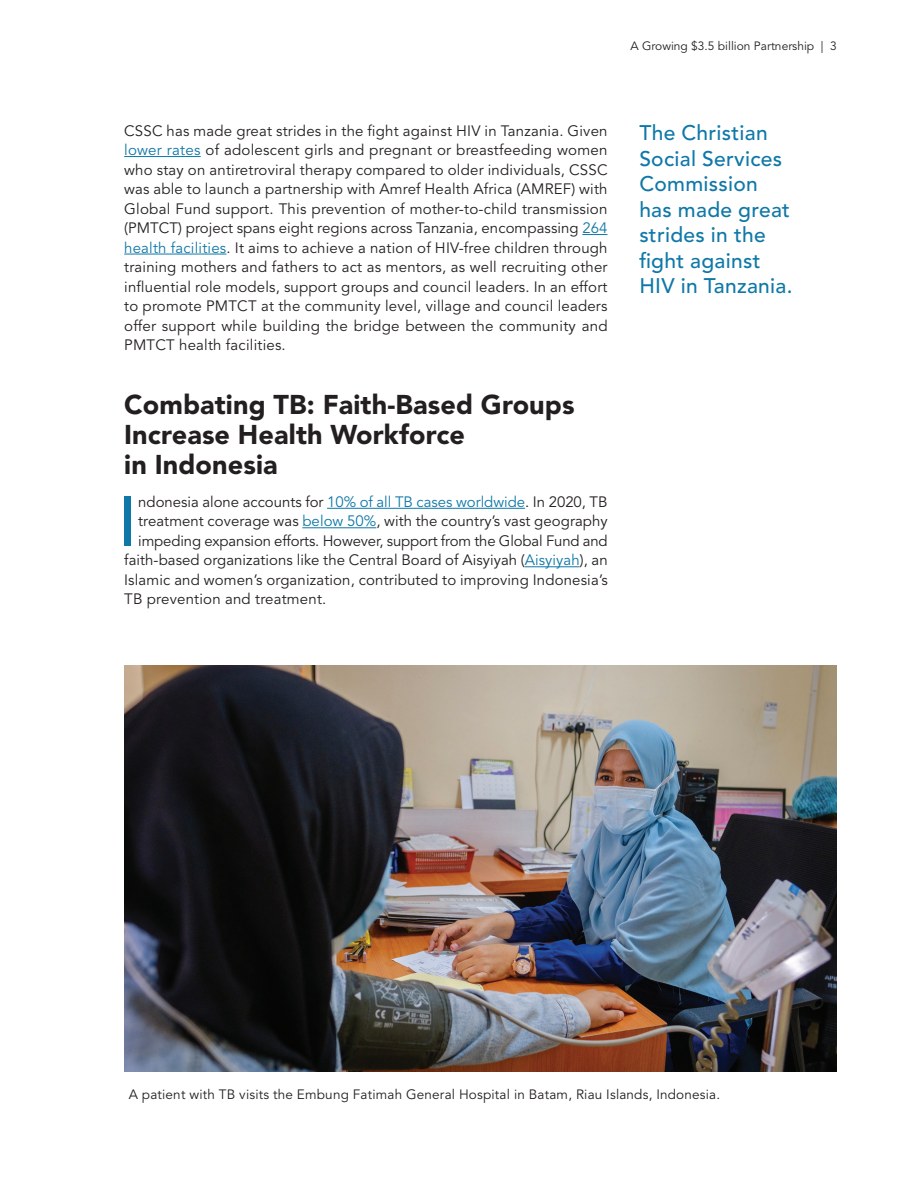
<style>
.page{position:relative;width:918px;height:1188px;background:#fff}
.page>*{position:absolute;margin:0;border:0;box-sizing:border-box;transform-origin:0 0}
.t1{font:500 70.05px "Avenir LT Std";color:#0f78a8}
.t2{font:900 27px/30px "Avenir LT Std";letter-spacing:.005em;color:#231f20}
.t3{font:500 21px/25.5px "Avenir LT Std";letter-spacing:.015em;color:#0f78a8}
.t4{font:15px/19.5px "Avenir LT Std";letter-spacing:.005em;color:#231f20;text-align:justify}
.t5{font:13.5px "Avenir LT Std";letter-spacing:.015em;color:#231f20}
.t6{font:12px "Avenir LT Std";color:#231f20}
.s1{color:#0f78a8}
</style>
<div class="page">
<hr style="left:124px;top:156px;width:77px;height:1px;background:#0f78a8">
<svg style="left:582px;top:234px;width:25px;height:1px"></svg>
<hr style="left:124px;top:254px;width:102px;height:1px;background:#0f78a8">
<hr style="left:327px;top:508px;width:198px;height:1px;background:#0f78a8">
<hr style="left:302px;top:527px;width:74px;height:1px;background:#0f78a8">
<hr style="left:525px;top:566px;width:55px;height:1px;background:#0f78a8">
<img style="left:124px;top:665px;width:713px;height:406px">
<p class="t6" style="left:631px;top:39px;width:208px">A Growing $3.5 billion Partnership | 3</p>
<p class="t4" style="left:124px;top:121px;width:485px">CSSC has made great strides in the fight against HIV in Tanzania. Given <span class="s1">lower rates</span> of adolescent girls and pregnant or breastfeeding women who stay on antiretroviral therapy compared to older individuals, CSSC was able to launch a partnership with Amref Health Africa (AMREF) with Global Fund support. This prevention of mother-to-child transmission (PMTCT) project spans eight regions across Tanzania, encompassing <span class="s1">264 health facilities</span>. It aims to achieve a nation of HIV-free children through training mothers and fathers to act as mentors, as well recruiting other influential role models, support groups and council leaders. In an effort to promote PMTCT at the community level, village and council leaders offer support while building the bridge between the community and PMTCT health facilities.</p>
<h2 class="t2" style="left:124px;top:389px;width:452px">Combating TB: Faith-Based Groups<br>Increase Health Workforce<br>in Indonesia</h2>
<h1 class="t1" style="left:118px;top:481px;width:21px">I</h1>
<p class="t4" style="left:138px;top:492px;width:471px">ndonesia alone accounts for <span class="s1">10% of all TB cases worldwide</span>. In 2020, TB</p>
<p class="t4" style="left:138px;top:512px;width:471px">treatment coverage was <span class="s1">below 50%</span>, with the country’s vast geography</p>
<p class="t4" style="left:138px;top:531px;width:471px">impeding expansion efforts. However, support from the Global Fund and</p>
<p class="t4" style="left:124px;top:551px;width:485px">faith-based organizations like the Central Board of Aisyiyah (<span class="s1">Aisyiyah</span>), an</p>
<p class="t4" style="left:124px;top:570px;width:485px">Islamic and women’s organization, contributed to improving Indonesia’s</p>
<p class="t4" style="left:124px;top:590px;width:204px">TB prevention and treatment.</p>
<h3 class="t3" style="left:639px;top:121px;width:155px">The Christian<br>Social Services<br>Commission has made great strides in the fight against<br>HIV in Tanzania.</h3>
<p class="t5" style="left:129px;top:1086px;width:593px">A patient with TB visits the Embung Fatimah General Hospital in Batam, Riau Islands, Indonesia.</p>
</div>
